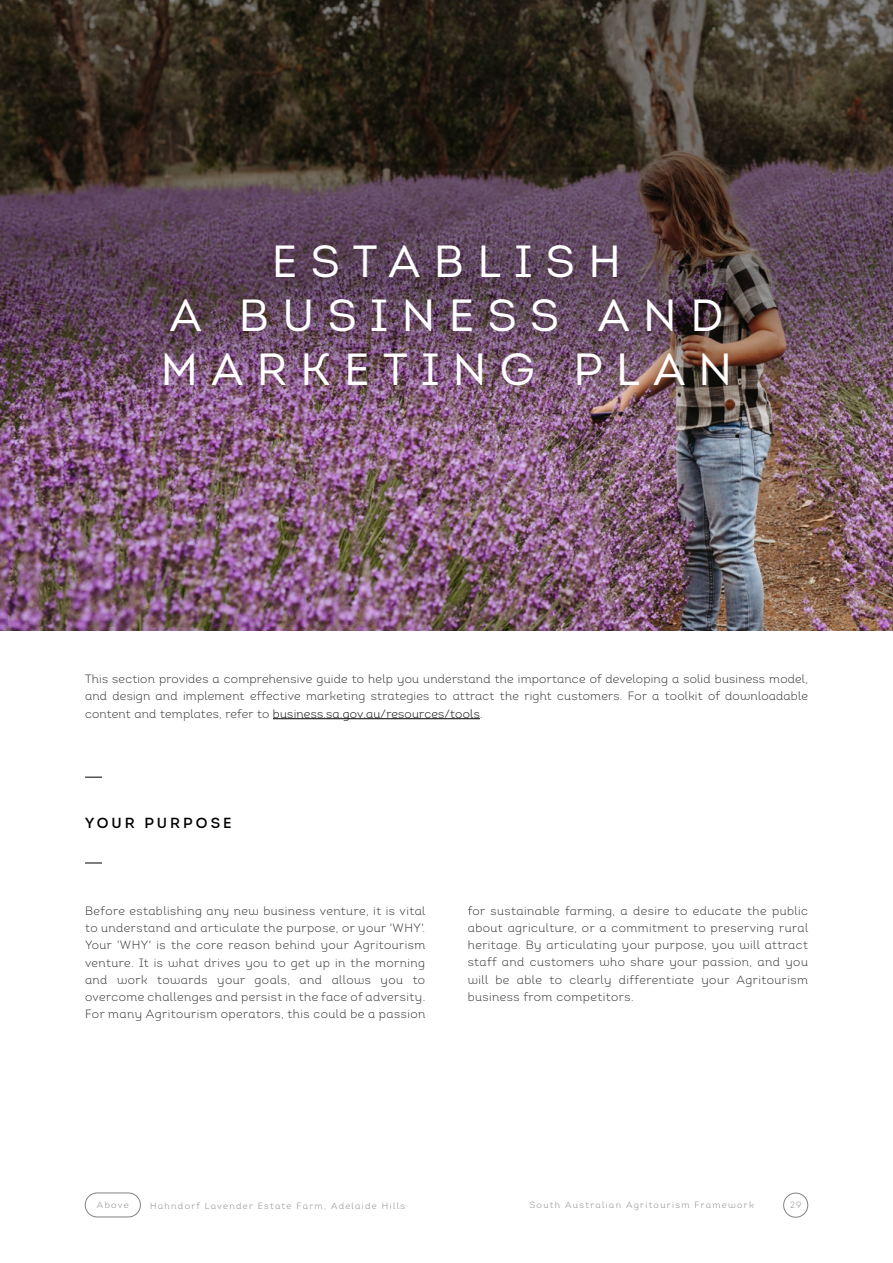
<style>
.page{position:relative;width:893px;height:1263px;background:#fff}
.page>*{position:absolute;margin:0;border:0;box-sizing:border-box;transform-origin:0 0}
.t1{font:45px/54px "Adelaide Intro";letter-spacing:.3em;color:#fff;text-align:center}
.t2{font:600 14.7px "Adelaide Intro";letter-spacing:.21em;color:#000}
.t3{font:300 12px/17.2px "Adelaide Intro";letter-spacing:.04em;color:#292829;text-align:justify}
.t4{font:300 9px "Adelaide Intro";letter-spacing:.15em;color:#808285}
.s1{color:#000}
</style>
<div class="page">
<img style="left:0;top:519px;width:893px;height:112px">
<img style="left:0;top:0;width:893px;height:519px">
<hr style="left:273px;top:718px;width:207px;height:1px;background:#000">
<svg style="left:85px;top:777px;width:17px;height:1px"></svg>
<svg style="left:85px;top:863px;width:17px;height:1px"></svg>
<div style="left:85px;top:1193px;width:56px;height:24px;border:1px solid #808285;border-radius:12px"></div>
<div style="left:783px;top:1193px;width:25px;height:24px;border:1px solid #808285;border-radius:50%"></div>
<h1 class="t1" style="left:161px;top:234px;width:573px">ESTABLISH<br>A BUSINESS AND<br>MARKETING PLAN</h1>
<p class="t3" style="left:85px;top:670px;width:724px">This section provides a comprehensive guide to help you understand the importance of developing a solid business model, and design and implement effective marketing strategies to attract the right customers. For a toolkit of downloadable content and templates, refer to <span class="s1">business.sa.gov.au/resources/tools</span>.</p>
<p class="t2" style="left:85px;top:814px;width:148px">YOUR PURPOSE</p>
<p class="t3" style="left:85px;top:902px;width:342px">Before establishing any new business venture, it is vital to understand and articulate the purpose, or your 'WHY'.<br>Your 'WHY' is the core reason behind your Agritourism venture. It is what drives you to get up in the morning and work towards your goals, and allows you to overcome challenges and persist in the face of adversity.<br>For many Agritourism operators, this could be a passion</p>
<p class="t3" style="left:468px;top:902px;width:342px">for sustainable farming, a desire to educate the public about agriculture, or a commitment to preserving rural heritage. By articulating your purpose, you will attract staff and customers who share your passion, and you will be able to clearly differentiate your Agritourism business from competitors.</p>
<p class="t4" style="left:97px;top:1199px;width:33px">Above</p>
<p class="t4" style="left:150px;top:1200px;width:256px">Hahndorf Lavender Estate Farm, Adelaide Hills</p>
<p class="t4" style="left:529px;top:1200px;width:226px">South Australian Agritourism Framework</p>
<p class="t4" style="left:790px;top:1200px;width:13px">29</p>
</div>
